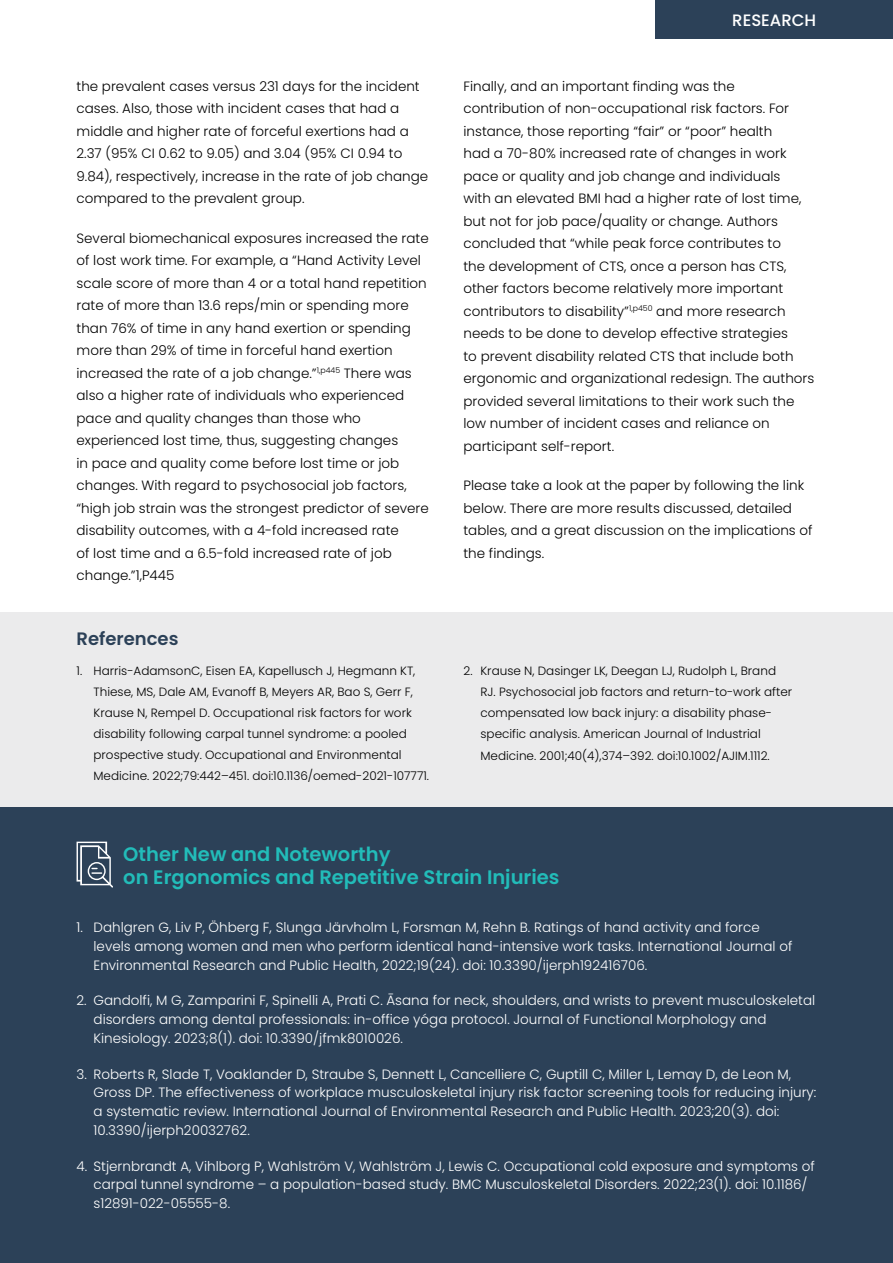
<style>
.page{position:relative;width:893px;height:1263px;background:#fff}
.page>*{position:absolute;margin:0;border:0;box-sizing:border-box;transform-origin:0 0}
.t1{font:600 19.5px/22.5px "Poppins";color:#22bcb9}
.t2{font:600 18px "Poppins";color:#2c4158}
.t3{font:500 16.5px "Poppins";color:#fff}
.t4{font:300 13.5px/22.5px "Poppins";color:#000}
.t5{font:300 13.5px/18.8px "Poppins";color:#fff}
.t6{font:300 12px/21px "Poppins";color:#000}
</style>
<div class="page">
<div style="left:0;top:612px;width:893px;height:196px;background:#ebebec"></div>
<div style="left:0;top:808px;width:893px;height:455px;background:#2c4158"></div>
<svg style="left:77px;top:842px;width:36px;height:45px"></svg>
<div style="left:656px;top:0;width:237px;height:38px;background:#2c4158"></div>
<p class="t4" style="left:77px;top:75px;width:353px">the prevalent cases versus 231 days for the incident cases. Also, those with incident cases that had a middle and higher rate of forceful exertions had a 2.37 (95% CI 0.62 to 9.05) and 3.04 (95% CI 0.94 to 9.84), respectively, increase in the rate of job change compared to the prevalent group.</p>
<p class="t4" style="left:77px;top:227px;width:354px">Several biomechanical exposures increased the rate of lost work time. For example, a “Hand Activity Level scale score of more than 4 or a total hand repetition rate of more than 13.6 reps/min or spending more than 76% of time in any hand exertion or spending more than 29% of time in forceful hand exertion increased the rate of a job change.”<sup>1,p445</sup> There was also a higher rate of individuals who experienced pace and quality changes than those who experienced lost time, thus, suggesting changes<br>in pace and quality come before lost time or job changes. With regard to psychosocial job factors, “high job strain was the strongest predictor of severe disability outcomes, with a 4-fold increased rate<br>of lost time and a 6.5-fold increased rate of job change.”1,P445</p>
<p class="t3" style="left:732px;top:10px;width:86px">RESEARCH</p>
<p class="t4" style="left:463px;top:75px;width:352px">Finally, and an important finding was the contribution of non-occupational risk factors. For instance, those reporting “fair” or “poor” health<br>had a 70-80% increased rate of changes in work pace or quality and job change and individuals<br>with an elevated BMI had a higher rate of lost time, but not for job pace/quality or change. Authors concluded that “while peak force contributes to<br>the development of CTS, once a person has CTS, other factors become relatively more important contributors to disability”<sup>1,p450</sup> and more research needs to be done to develop effective strategies<br>to prevent disability related CTS that include both ergonomic and organizational redesign. The authors provided several limitations to their work such the low number of incident cases and reliance on participant self-report.</p>
<p class="t4" style="left:463px;top:474px;width:351px">Please take a look at the paper by following the link below. There are more results discussed, detailed tables, and a great discussion on the implications of the findings.</p>
<h2 class="t2" style="left:77px;top:628px;width:103px">References</h2>
<p class="t6" style="left:94px;top:660px;width:337px;text-indent:-17px">1. Harris-AdamsonC, Eisen EA, Kapellusch J, Hegmann KT, Thiese, MS, Dale AM, Evanoff B, Meyers AR, Bao S, Gerr F, Krause N, Rempel D. Occupational risk factors for work disability following carpal tunnel syndrome: a pooled prospective study. Occupational and Environmental Medicine. 2022;79:442–451. doi:10.1136/oemed-2021-107771.</p>
<p class="t6" style="left:480px;top:660px;width:313px;text-indent:-17px">2. Krause N, Dasinger LK, Deegan LJ, Rudolph L, Brand RJ. Psychosocial job factors and return-to-work after compensated low back injury: a disability phase&shy;specific analysis. American Journal of Industrial</p>
<p class="t6" style="left:480px;top:746px;width:291px">Medicine. 2001;40(4),374–392. doi:10.1002/AJIM.1112.</p>
<h1 class="t1" style="left:123px;top:843px;width:438px">Other New and Noteworthy<br>on Ergonomics and Repetitive Strain Injuries</h1>
<p class="t5" style="left:94px;top:918px;width:700px;text-indent:-17px">1. Dahlgren G, Liv P, Öhberg F, Slunga Järvholm L, Forsman M, Rehn B. Ratings of hand activity and force levels among women and men who perform identical hand-intensive work tasks. International Journal of<br>Environmental Research and Public Health, 2022;19(24). doi: 10.3390/ijerph192416706.</p>
<p class="t5" style="left:94px;top:991px;width:723px;text-indent:-17px">2. Gandolfi, M G, Zamparini F, Spinelli A, Prati C. Āsana for neck, shoulders, and wrists to prevent musculoskeletal disorders among dental professionals: in-office yóga protocol. Journal of Functional Morphology and<br>Kinesiology. 2023;8(1). doi: 10.3390/jfmk8010026.</p>
<p class="t5" style="left:94px;top:1064px;width:724px;text-indent:-17px">3. Roberts R, Slade T, Voaklander D, Straube S, Dennett L, Cancelliere C, Guptill C, Miller L, Lemay D, de Leon M, Gross DP. The effectiveness of workplace musculoskeletal injury risk factor screening tools for reducing injury: a systematic review. International Journal of Environmental Research and Public Health. 2023;20(3). doi:<br>10.3390/ijerph20032762.</p>
<p class="t5" style="left:94px;top:1156px;width:723px;text-indent:-17px">4. Stjernbrandt A, Vihlborg P, Wahlström V, Wahlström J, Lewis C. Occupational cold exposure and symptoms of carpal tunnel syndrome – a population-based study. BMC Musculoskeletal Disorders. 2022;23(1). doi: 10.1186/ s12891-022-05555-8.</p>
</div>
